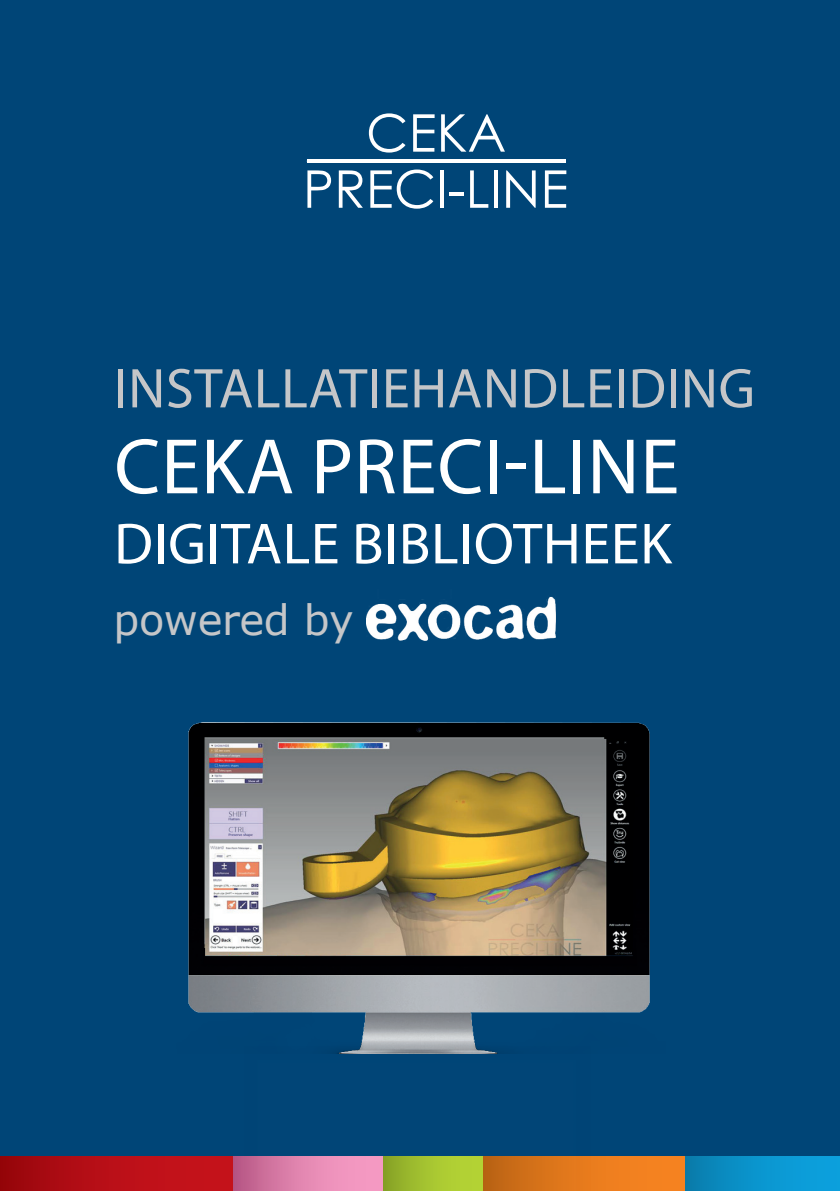
<style>
.page{position:relative;width:840px;height:1191px;background:#fff}
.page>*{position:absolute;margin:0;border:0;box-sizing:border-box;transform-origin:0 0}
.t1{font:79.4px "Myriad Pro";letter-spacing:.01em;color:#fff}
.t2{font:58.4px "Myriad Pro";letter-spacing:.01em;color:#fff}
.t3{font:56.4px "Myriad Pro";letter-spacing:.01em;color:#c5c6c8}
.t4{font:41.6px "Verdana";letter-spacing:-.01em;color:#c5c6c8}
</style>
<div class="page">
<div style="left:0;top:0;width:839px;height:1186px;background:#004577"></div>
<svg style="left:368px;top:113px;width:37px;height:40px"></svg>
<svg style="left:413px;top:114px;width:21px;height:38px"></svg>
<svg style="left:441px;top:114px;width:63px;height:38px"></svg>
<svg style="left:307px;top:170px;width:24px;height:38px"></svg>
<svg style="left:338px;top:170px;width:24px;height:38px"></svg>
<svg style="left:370px;top:169px;width:63px;height:40px"></svg>
<hr style="left:440px;top:170px;width:4px;height:38px;background:#fff">
<hr style="left:449px;top:192px;width:14px;height:3px;background:#fff">
<svg style="left:470px;top:170px;width:18px;height:38px"></svg>
<svg style="left:494px;top:170px;width:3px;height:38px"></svg>
<svg style="left:506px;top:170px;width:29px;height:38px"></svg>
<svg style="left:544px;top:170px;width:22px;height:38px"></svg>
<hr style="left:306px;top:159px;width:259px;height:4px;background:#fff">
<svg style="left:0;top:1157px;width:183px;height:34px;background:#b10d14"></svg>
<div style="left:483px;top:1157px;width:202px;height:34px;background:#f48220"></div>
<div style="left:685px;top:1157px;width:154px;height:34px;background:linear-gradient(to right,#0980b1,#0ca5e4)"></div>
<img style="left:183px;top:1053px;width:447px;height:138px">
<img style="left:366px;top:596px;width:189px;height:45px">
<img style="left:188px;top:722px;width:462px;height:331px">
<p class="t3" style="left:114px;top:354px;width:642px">INSTALLATIEHANDLEIDING</p>
<h1 class="t1" style="left:114px;top:418px;width:566px">CEKA PRECI-LINE</h1>
<p class="t2" style="left:114px;top:508px;width:559px">DIGITALE BIBLIOTHEEK</p>
<p class="t4" style="left:113px;top:591px;width:242px">powered by</p>
</div>
